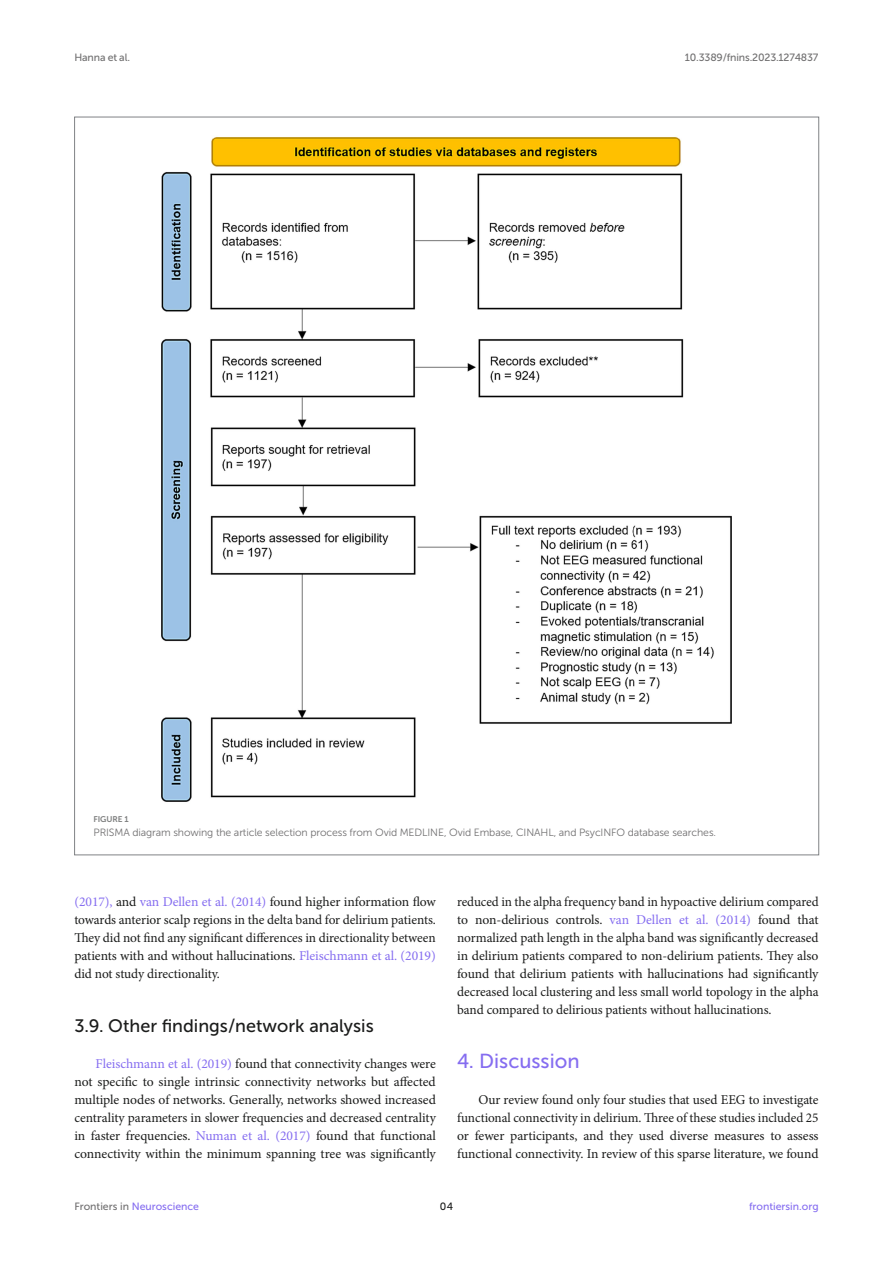
<style>
.page{position:relative;width:893px;height:1263px;background:#fff}
.page>*{position:absolute;margin:0;border:0;box-sizing:border-box;transform-origin:0 0}
.HEAD_1{font:20.25px "Museo Sans 500";color:#856df0}
.HEAD_2{font:18px "Museo Sans 500";color:#1b1c1b}
.TEXT_FLUSH{font:13.5px/18px "Minion Pro";letter-spacing:-.005em;color:#1b1c1b;text-align:justify}
.FIG_LEG{font:10.5px "Museo Sans 300";letter-spacing:-.01em;color:#706f70}
.t1{font:10.5px "Museo Sans 500";color:#856df0}
.t2{font:10.5px "Museo Sans 500";letter-spacing:-.015em;color:#706f70}
.t3{font:10.5px "Museo Sans 500";color:#1b1c1b}
.FIG_HD{font:8.25px "Museo Sans 700";letter-spacing:-.01em;color:#7e7f7f}
.s1{color:#856df0}
.s2{color:#706f70}
</style>
<div class="page">
<img style="left:161px;top:137px;width:571px;height:665px">
<p class="t2" style="left:74px;top:51px;width:57px">Hanna et al.</p>
<p class="t2" style="left:685px;top:51px;width:135px">10.3389/fnins.2023.1274837</p>
<p class="FIG_HD" style="left:94px;top:815px;width:37px">FIGURE 1</p>
<p class="FIG_LEG" style="left:94px;top:827px;width:624px">PRISMA diagram showing the article selection process from Ovid MEDLINE, Ovid Embase, CINAHL, and PsycINFO database searches.</p>
<p class="TEXT_FLUSH" style="left:74px;top:893px;width:363px"><span class="s1">(2017),</span> and <span class="s1">van Dellen et al. (2014)</span> found higher information flow towards anterior scalp regions in the delta band for delirium patients.<br>They did not find any significant differences in directionality between patients with and without hallucinations. <span class="s1">Fleischmann et al. (2019) </span>did not study directionality.</p>
<p class="HEAD_2" style="left:74px;top:1016px;width:301px">3.9. Other findings/network analysis</p>
<p class="TEXT_FLUSH" style="left:74px;top:1055px;width:363px;text-indent:21px"><span class="s1">Fleischmann et al. (2019)</span> found that connectivity changes were not specific to single intrinsic connectivity networks but affected multiple nodes of networks. Generally, networks showed increased centrality parameters in slower frequencies and decreased centrality in faster frequencies. <span class="s1">Numan et al. (2017)</span> found that functional connectivity within the minimum spanning tree was significantly</p>
<p class="TEXT_FLUSH" style="left:457px;top:893px;width:363px">reduced in the alpha frequency band in hypoactive delirium compared to non-delirious controls. <span class="s1">van Dellen et al. (2014)</span> found that normalized path length in the alpha band was significantly decreased in delirium patients compared to non-delirium patients. They also found that delirium patients with hallucinations had significantly decreased local clustering and less small world topology in the alpha band compared to delirious patients without hallucinations.</p>
<p class="HEAD_1" style="left:457px;top:1050px;width:124px">4. Discussion</p>
<p class="TEXT_FLUSH" style="left:457px;top:1091px;width:363px;text-indent:21px">Our review found only four studies that used EEG to investigate functional connectivity in delirium. Three of these studies included 25 or fewer participants, and they used diverse measures to assess functional connectivity. In review of this sparse literature, we found</p>
<p class="t1" style="left:74px;top:1200px;width:126px"><span class="s2">Frontiers in</span> Neuroscience</p>
<p class="t3" style="left:440px;top:1200px;width:15px">04</p>
<p class="t1" style="left:749px;top:1200px;width:71px">frontiersin.org</p>
</div>
